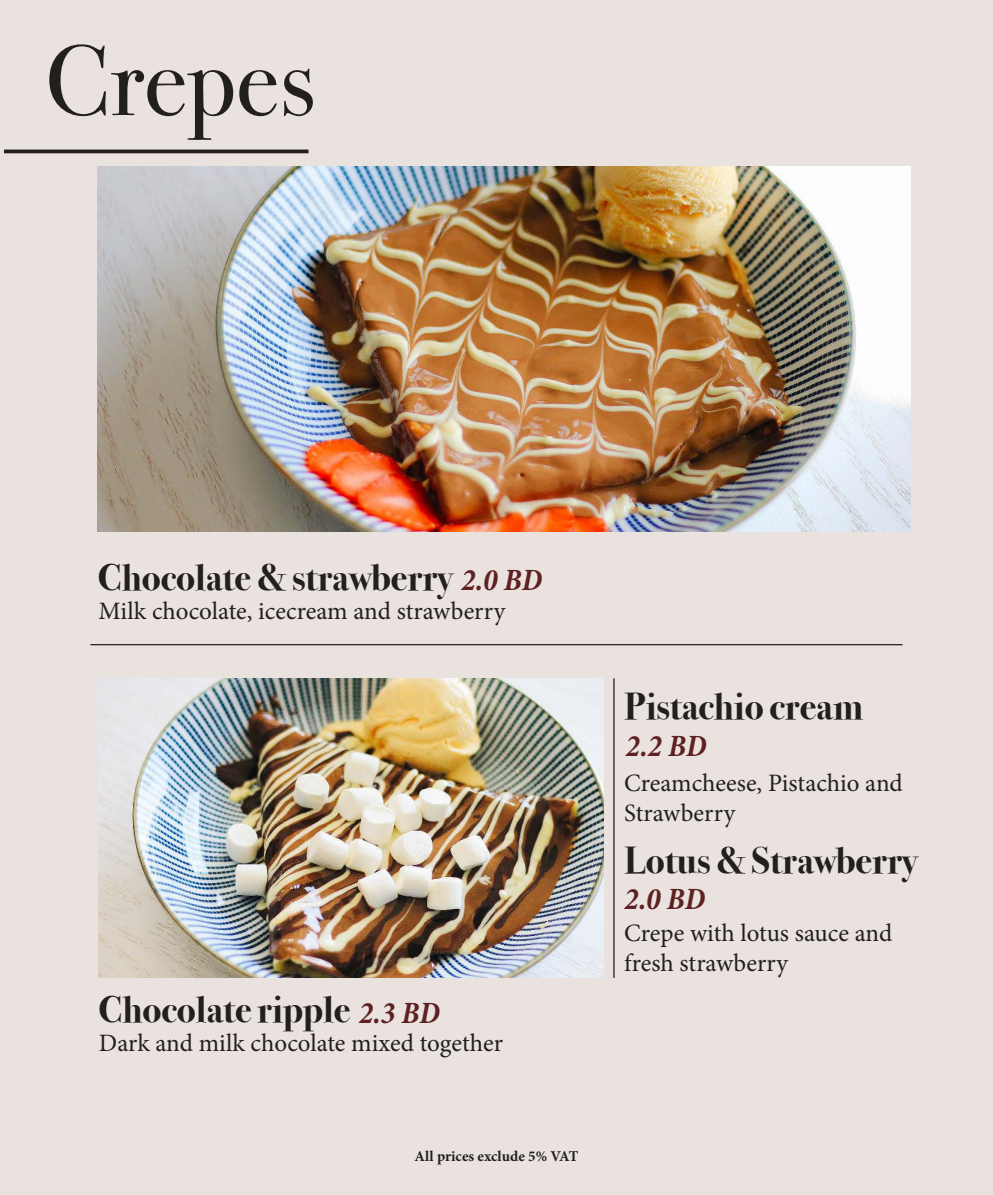
<style>
.page{position:relative;width:993px;height:1195px;background:#fff}
.page>*{position:absolute;margin:0;border:0;box-sizing:border-box;transform-origin:0 0}
.t1{font:100px "Bodoni Svty Two OSITCTT";color:#221f1f}
.t2{font:700 37.5px "Bodoni Svty Two OSITCTT";color:#221f1f}
.t3{font:italic 700 condensed 31.25px "Minion Pro";color:#5e2020}
.t4{font:25px/30px "Minion Pro";color:#221f1f}
.t5{font:700 15px "Minion Pro";color:#221f1f}
</style>
<div class="page">
<div style="left:0;top:0;width:992px;height:1194px;background:#e9e2de"></div>
<img style="left:98px;top:166px;width:811px;height:365px">
<img style="left:98px;top:678px;width:505px;height:299px">
<hr style="left:613px;top:678px;width:1px;height:299px;background:#221f1f">
<svg style="left:4px;top:149px;width:304px;height:4px"></svg>
<hr style="left:90px;top:644px;width:812px;height:1px;background:#221f1f">
<h1 class="t1" style="left:45px;top:40px;width:272px">Crepes</h1>
<h2 class="t2" style="left:98px;top:562px;width:355px">Chocolate &amp; strawberry</h2>
<p class="t3" style="left:461px;top:560px;width:83px">2.0 BD</p>
<p class="t4" style="left:98px;top:598px;width:408px">Milk chocolate, icecream and strawberry</p>
<h2 class="t2" style="left:98px;top:993px;width:253px">Chocolate ripple</h2>
<p class="t3" style="left:358px;top:993px;width:83px">2.3 BD</p>
<p class="t4" style="left:99px;top:1029px;width:405px">Dark and milk chocolate mixed together</p>
<p class="t5" style="left:414px;top:1149px;width:165px">All prices exclude 5% VAT</p>
<h2 class="t2" style="left:624px;top:691px;width:240px">Pistachio cream</h2>
<p class="t3" style="left:625px;top:727px;width:83px">2.2 BD</p>
<p class="t4" style="left:624px;top:769px;width:280px">Creamcheese, Pistachio and<br>Strawberry</p>
<h2 class="t2" style="left:624px;top:844px;width:294px">Lotus &amp; Strawberry</h2>
<p class="t3" style="left:624px;top:879px;width:83px">2.0 BD</p>
<p class="t4" style="left:624px;top:920px;width:269px">Crepe with lotus sauce and fresh strawberry</p>
</div>
